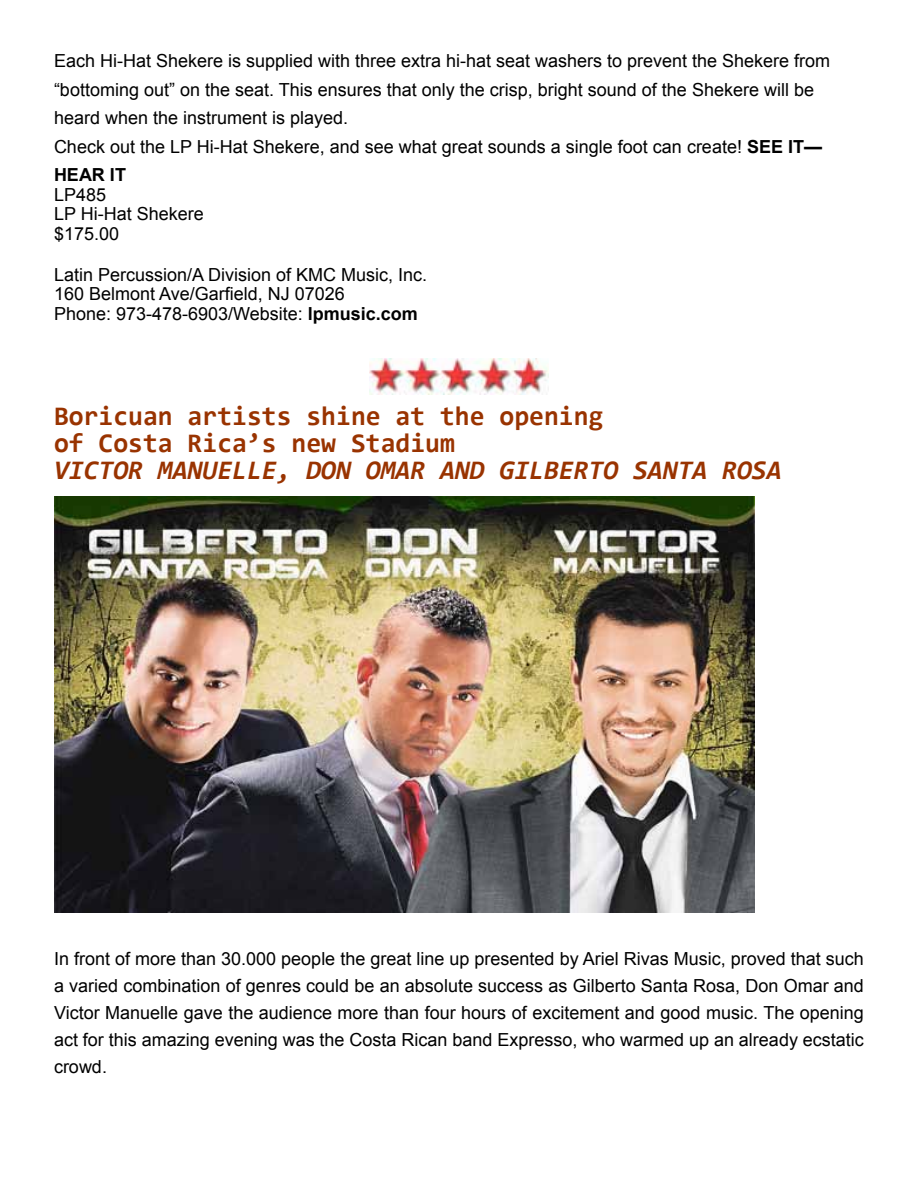
<style>
.page{position:relative;width:918px;height:1188px;background:#fff}
.page>*{position:absolute;margin:0;border:0;box-sizing:border-box;transform-origin:0 0}
.t1{font:700 27px/27px "Consolas";color:#930}
.t2{font:italic 700 27px "Consolas";color:#930}
.t3{font:18px/28.5px "Arial";color:#000}
.s1{font-weight:700}
</style>
<div class="page">
<img style="left:370px;top:359px;width:178px;height:36px">
<img style="left:54px;top:496px;width:701px;height:416px">
<p class="t3" style="left:54px;top:47px;width:778px">Each Hi-Hat Shekere is supplied with three extra hi-hat seat washers to prevent the Shekere from “bottoming out” on the seat. This ensures that only the crisp, bright sound of the Shekere will be heard when the instrument is played.<br>Check out the LP Hi-Hat Shekere, and see what great sounds a single foot can create! <span class="s1">SEE IT— HEAR IT</span></p>
<p class="t3" style="left:54px;top:185px;width:151px;line-height:19.5px">LP485<br>LP Hi-Hat Shekere $175.00</p>
<p class="t3" style="left:54px;top:265px;width:375px;line-height:19.5px">Latin Percussion/A Division of KMC Music, Inc.<br>160 Belmont Ave/Garfield, NJ 07026<br>Phone: 973-478-6903/Website: <span class="s1">lpmusic.com</span></p>
<h1 class="t1" style="left:54px;top:402px;width:551px">Boricuan artists shine at the opening of Costa Rica’s new Stadium</h1>
<h1 class="t2" style="left:54px;top:450px;width:729px">VICTOR MANUELLE, DON OMAR AND GILBERTO SANTA ROSA</h1>
<p class="t3" style="left:54px;top:945px;width:811px;line-height:27px;text-align:justify">In front of more than 30.000 people the great line up presented by Ariel Rivas Music, proved that such a varied combination of genres could be an absolute success as Gilberto Santa Rosa, Don Omar and Victor Manuelle gave the audience more than four hours of excitement and good music. The opening act for this amazing evening was the Costa Rican band Expresso, who warmed up an already ecstatic crowd.</p>
</div>
